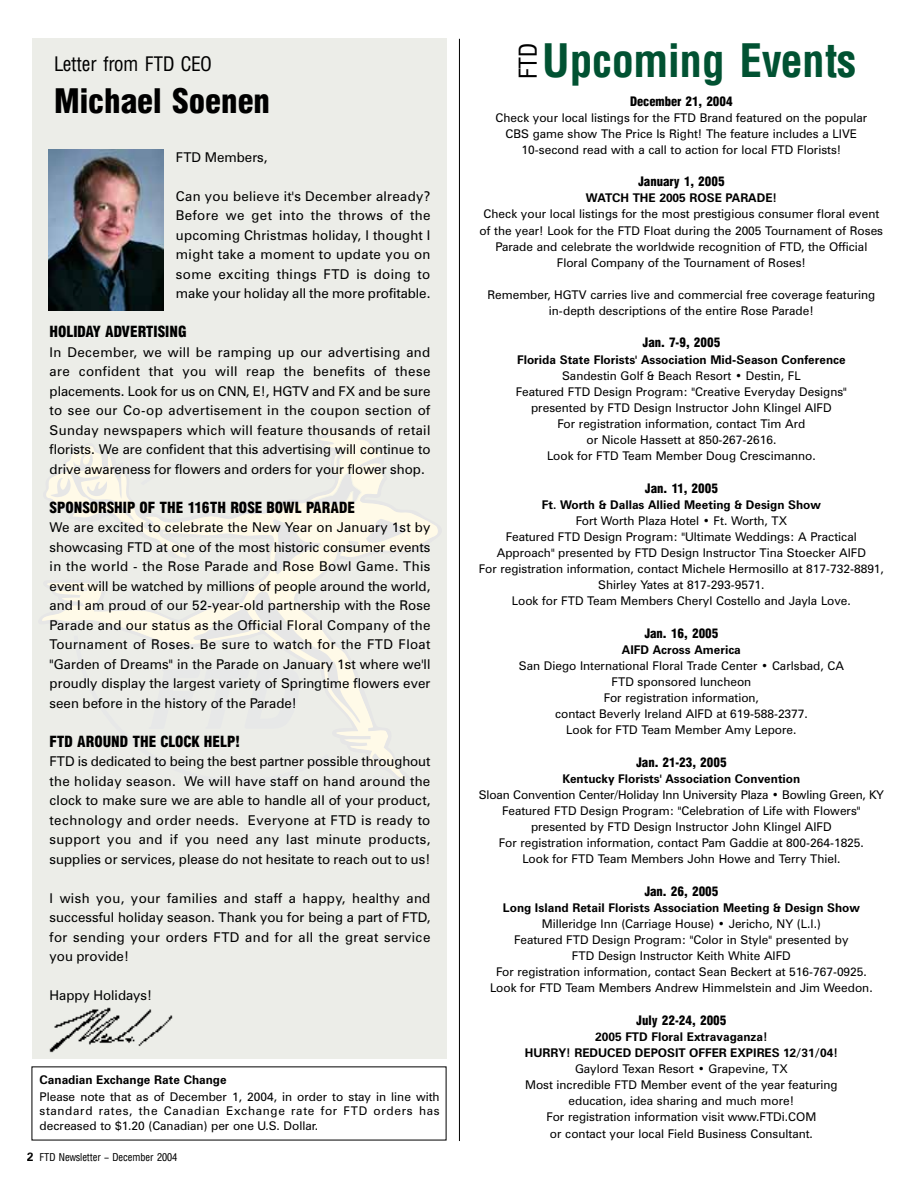
<style>
.page{position:relative;width:918px;height:1188px;background:#fff}
.page>*{position:absolute;margin:0;border:0;box-sizing:border-box;transform-origin:0 0}
.t1{font:700 condensed 45px "AT Triumvirate";color:#015232}
.t2{font:900 condensed 33px "AT Triumvirate";color:#000}
.t3{font:condensed 24px "AT Triumvirate";color:#000}
.t4{font:condensed 19.5px "AT Triumvirate";color:#000}
.t5{font:900 condensed 15px "AT Triumvirate";color:#000}
.t6{font:13.5px/19.5px "Zurich BT";color:#000;text-align:justify}
.t7{font:900 condensed 12.75px "AT Triumvirate";color:#000}
.t8{font:12px/16.2px "Zurich BT";color:#000;text-align:center}
.t9{font:700 12px/16.2px "Zurich BT";color:#000;text-align:center}
.t10{font:condensed 10.5px "AT Triumvirate";color:#000}
.s1{font-family:"Zurich BT";font-weight:700;font-stretch:normal;font-size:12px}
</style>
<div class="page">
<div style="left:32px;top:38px;width:414px;height:1020px;background:#ecede8"></div>
<svg style="left:42px;top:430px;width:396px;height:349px"></svg>
<svg style="left:368px;top:753px;width:27px;height:13px"></svg>
<svg style="left:370px;top:776px;width:17px;height:3px"></svg>
<svg style="left:46px;top:446px;width:359px;height:128px"></svg>
<svg style="left:74px;top:591px;width:288px;height:188px"></svg>
<img style="left:48px;top:150px;width:116px;height:160px">
<hr style="left:459px;top:39px;width:1px;height:1102px;background:#000">
<img style="left:35px;top:1007px;width:150px;height:52px">
<h3 class="t4" style="left:54px;top:57px;width:159px">Letter from FTD CEO</h3>
<h2 class="t2" style="left:54px;top:88px;width:217px">Michael Soenen</h2>
<p class="t6" style="left:176px;top:148px;width:93px">FTD Members,</p>
<p class="t6" style="left:176px;top:187px;width:256px">Can you believe it's December already?<br>Before we get into the throws of the upcoming Christmas holiday, I thought I might take a moment to update you on some exciting things FTD is doing to make your holiday all the more profitable.</p>
<p class="t5" style="left:50px;top:326px;width:138px">HOLIDAY ADVERTISING</p>
<p class="t6" style="left:50px;top:343px;width:382px">In December, we will be ramping up our advertising and are confident that you will reap the benefits of these placements. Look for us on CNN, E!, HGTV and FX and be sure to see our Co-op advertisement in the coupon section of Sunday newspapers which will feature thousands of retail florists. We are confident that this advertising will continue to drive awareness for flowers and orders for your flower shop.</p>
<p class="t5" style="left:50px;top:501px;width:307px">SPONSORSHIP OF THE 116TH ROSE BOWL PARADE</p>
<p class="t6" style="left:50px;top:519px;width:383px">We are excited to celebrate the New Year on January 1st by showcasing FTD at one of the most historic consumer events in the world - the Rose Parade and Rose Bowl Game. This event will be watched by millions of people around the world, and I am proud of our 52-year-old partnership with the Rose Parade and our status as the Official Floral Company of the Tournament of Roses. Be sure to watch for the FTD Float "Garden of Dreams" in the Parade on January 1st where we'll proudly display the largest variety of Springtime flowers ever seen before in the history of the Parade!</p>
<p class="t5" style="left:50px;top:735px;width:192px">FTD AROUND THE CLOCK HELP!</p>
<p class="t6" style="left:50px;top:753px;width:382px">FTD is dedicated to being the best partner possible throughout the holiday season. We will have staff on hand around the clock to make sure we are able to handle all of your product, technology and order needs. Everyone at FTD is ready to support you and if you need any last minute products, supplies or services, please do not hesitate to reach out to us!</p>
<p class="t6" style="left:50px;top:889px;width:382px">I wish you, your families and staff a happy, healthy and successful holiday season. Thank you for being a part of FTD, for sending your orders FTD and for all the great service you provide!</p>
<p class="t6" style="left:50px;top:987px;width:104px">Happy Holidays!</p>
<p class="t9" style="left:40px;top:1073px;width:189px">Canadian Exchange Rate Change</p>
<p class="t8" style="left:40px;top:1091px;width:402px;line-height:14.4px;text-align:justify">Please note that as of December 1, 2004, in order to stay in line with standard rates, the Canadian Exchange rate for FTD orders has decreased to $1.20 (Canadian) per one U.S. Dollar.</p>
<p class="t10" style="left:27px;top:1153px;width:152px"><span class="s1">2</span> FTD Newsletter – December 2004</p>
<h3 class="t3" style="left:519px;top:79px;width:38px;rotate:-90deg">FTD</h3>
<h1 class="t1" style="left:542px;top:43px;width:315px">Upcoming Events</h1>
<p class="t7" style="left:630px;top:96px;width:104px">December 21, 2004</p>
<p class="t8" style="left:496px;top:110px;width:373px">Check your local listings for the FTD Brand featured on the popular<br>CBS game show The Price Is Right! The feature includes a LIVE<br>10-second read with a call to action for local FTD Florists!</p>
<p class="t7" style="left:638px;top:177px;width:88px">January 1, 2005</p>
<p class="t9" style="left:586px;top:191px;width:193px">WATCH THE 2005 ROSE PARADE!</p>
<p class="t8" style="left:480px;top:207px;width:405px">Check your local listings for the most prestigious consumer floral event of the year! Look for the FTD Float during the 2005 Tournament of Roses Parade and celebrate the worldwide recognition of FTD, the Official Floral Company of the Tournament of Roses!</p>
<p class="t8" style="left:487px;top:288px;width:390px">Remember, HGTV carries live and commercial free coverage featuring in-depth descriptions of the entire Rose Parade!</p>
<p class="t7" style="left:642px;top:338px;width:79px">Jan. 7-9, 2005</p>
<p class="t9" style="left:517px;top:352px;width:330px">Florida State Florists' Association Mid-Season Conference</p>
<p class="t8" style="left:516px;top:368px;width:332px">Sandestin Golf &amp; Beach Resort • Destin, FL<br>Featured FTD Design Program: "Creative Everyday Designs" presented by FTD Design Instructor John Klingel AIFD<br>For registration information, contact Tim Ard<br>or Nicole Hassett at 850-267-2616.<br>Look for FTD Team Member Doug Crescimanno.</p>
<p class="t7" style="left:645px;top:483px;width:75px">Jan. 11, 2005</p>
<p class="t9" style="left:542px;top:497px;width:281px">Ft. Worth &amp; Dallas Allied Meeting &amp; Design Show</p>
<p class="t8" style="left:479px;top:514px;width:406px">Fort Worth Plaza Hotel • Ft. Worth, TX<br>Featured FTD Design Program: "Ultimate Weddings: A Practical Approach" presented by FTD Design Instructor Tina Stoecker AIFD<br>For registration information, contact Michele Hermosillo at 817-732-8891, Shirley Yates at 817-293-9571.<br>Look for FTD Team Members Cheryl Costello and Jayla Love.</p>
<p class="t7" style="left:644px;top:628px;width:76px">Jan. 16, 2005</p>
<p class="t9" style="left:622px;top:643px;width:120px">AIFD Across America</p>
<p class="t8" style="left:519px;top:659px;width:327px">San Diego International Floral Trade Center • Carlsbad, CA FTD sponsored luncheon<br>For registration information,<br>contact Beverly Ireland AIFD at 619-588-2377.<br>Look for FTD Team Member Amy Lepore.</p>
<p class="t7" style="left:636px;top:757px;width:92px">Jan. 21-23, 2005</p>
<p class="t9" style="left:562px;top:772px;width:239px">Kentucky Florists' Association Convention</p>
<p class="t8" style="left:479px;top:788px;width:407px">Sloan Convention Center/Holiday Inn University Plaza • Bowling Green, KY Featured FTD Design Program: "Celebration of Life with Flowers" presented by FTD Design Instructor John Klingel AIFD<br>For registration information, contact Pam Gaddie at 800-264-1825.<br>Look for FTD Team Members John Howe and Terry Thiel.</p>
<p class="t7" style="left:644px;top:886px;width:76px">Jan. 26, 2005</p>
<p class="t9" style="left:503px;top:901px;width:358px">Long Island Retail Florists Association Meeting &amp; Design Show</p>
<p class="t8" style="left:490px;top:917px;width:384px">Milleridge Inn (Carriage House) • Jericho, NY (L.I.)<br>Featured FTD Design Program: "Color in Style" presented by<br>FTD Design Instructor Keith White AIFD<br>For registration information, contact Sean Beckert at 516-767-0925.<br>Look for FTD Team Members Andrew Himmelstein and Jim Weedon.</p>
<p class="t7" style="left:636px;top:1015px;width:92px">July 22-24, 2005</p>
<p class="t9" style="left:525px;top:1030px;width:314px">2005 FTD Floral Extravaganza!<br>HURRY! REDUCED DEPOSIT OFFER EXPIRES 12/31/04!</p>
<p class="t8" style="left:525px;top:1062px;width:314px">Gaylord Texan Resort • Grapevine, TX<br>Most incredible FTD Member event of the year featuring education, idea sharing and much more!<br>For registration information visit www.FTDi.COM<br>or contact your local Field Business Consultant.</p>
</div>
